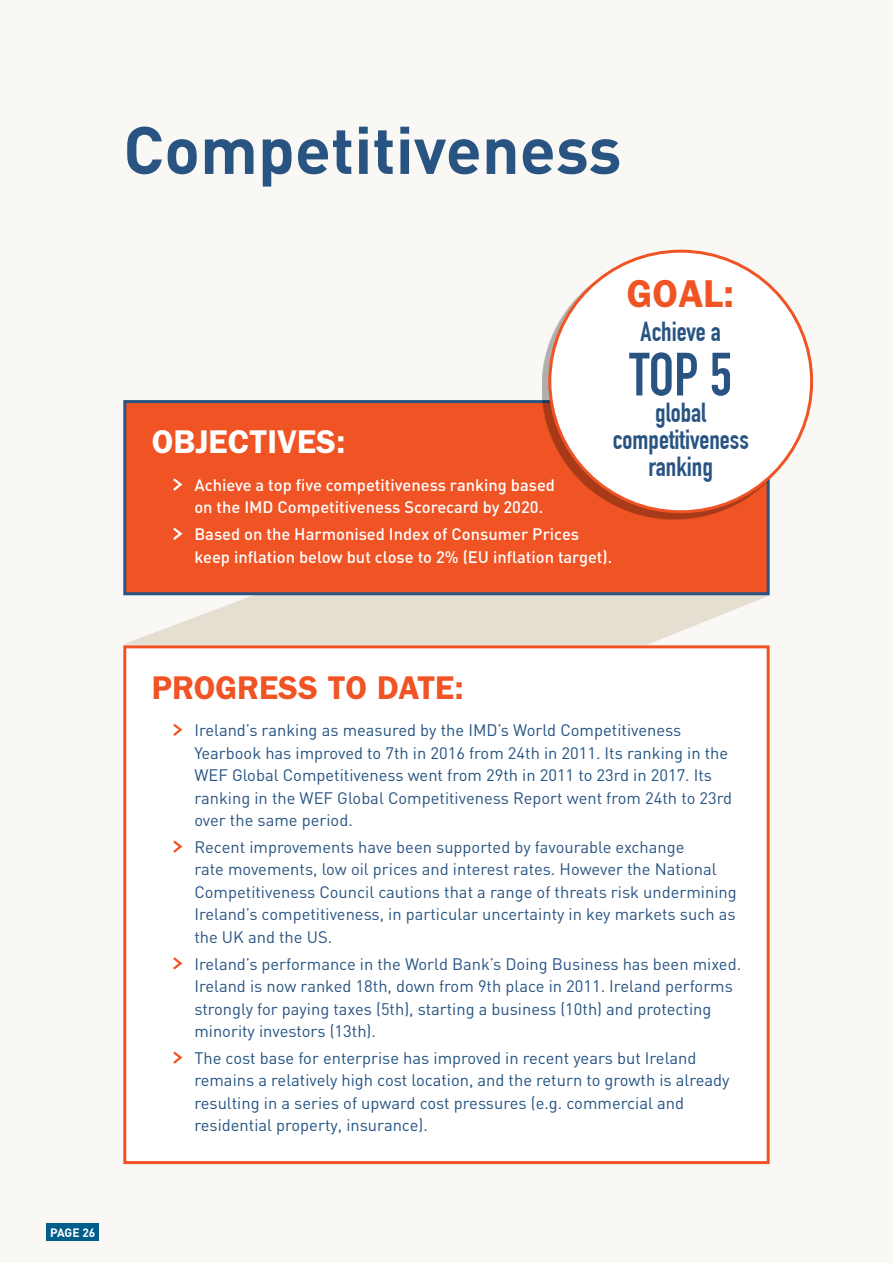
<style>
.page{position:relative;width:893px;height:1263px;background:#faf8f5}
.page>*{position:absolute;margin:0;border:0;box-sizing:border-box;transform-origin:0 0}
.t1{font:700 66px "DIN";color:#295482}
.t2{font:700 60px "DIN Condensed";color:#295482}
.t3{font:600 39px "Franklin Gothic LT";color:#f05324}
.t4{font:600 33px "Franklin Gothic LT";color:#f05324}
.t5{font:600 33px "Franklin Gothic LT";color:#fff}
.t6{font:700 27px/27px "DIN Condensed";color:#295482;text-align:center}
.t7{font:16.5px/22.5px "DIN";color:#295482}
.t8{font:16.5px/22.5px "DIN";color:#235382}
.t9{font:500 16.5px/22.5px "DIN";color:#fff}
.t10{font:700 12px "DIN";letter-spacing:-.005em;color:#fff}
.s1{color:#295482}
.s2{color:#235382}
</style>
<div class="page">
<div style="left:46px;top:1224px;width:53px;height:17px;background:#005e8b"></div>
<svg style="left:123px;top:595px;width:645px;height:50px"></svg>
<div style="left:125px;top:647px;width:643px;height:515px;background:#fff"></div>
<svg style="left:173px;top:723px;width:10px;height:13px"></svg>
<svg style="left:173px;top:840px;width:10px;height:13px"></svg>
<svg style="left:173px;top:957px;width:10px;height:13px"></svg>
<svg style="left:173px;top:1051px;width:10px;height:13px"></svg>
<div style="left:123px;top:645px;width:647px;height:519px;border:3px solid #f05323"></div>
<div style="left:125px;top:402px;width:643px;height:192px;background:#f05324"></div>
<svg style="left:173px;top:478px;width:10px;height:13px"></svg>
<svg style="left:173px;top:527px;width:10px;height:13px"></svg>
<div style="left:123px;top:400px;width:647px;height:195px;border:3px solid #295482"></div>
<div style="left:542px;top:256px;width:265px;height:264px;background:#000;opacity:.3"></div>
<div style="left:550px;top:251px;width:262px;height:261px;background:#fff;border-radius:50%"></div>
<h1 class="t1" style="left:123px;top:107px;width:500px">Competitiveness</h1>
<h3 class="t3" style="left:627px;top:271px;width:109px">GOAL:</h3>
<h3 class="t6" style="left:641px;top:319px;width:82px">Achieve a</h3>
<h2 class="t2" style="left:629px;top:339px;width:104px">TOP 5</h2>
<h3 class="t6" style="left:612px;top:400px;width:138px">global competitiveness ranking</h3>
<h3 class="t5" style="left:152px;top:422px;width:196px">OBJECTIVES:</h3>
<p class="t9" style="left:194px;top:473px;width:362px">Achieve a top five competitiveness ranking based on the IMD Competitiveness Scorecard by 2020.</p>
<p class="t9" style="left:194px;top:522px;width:420px">Based on the Harmonised Index of Consumer Prices keep inflation below but close to 2% (EU inflation target).</p>
<p class="t10" style="left:50px;top:1224px;width:47px">PAGE 26</p>
<h3 class="t4" style="left:152px;top:668px;width:314px">PROGRESS TO DATE:</h3>
<p class="t8" style="left:194px;top:718px;width:539px">Ireland’s ranking as measured by the IMD’s World Competitiveness Yearbook has improved to 7th in 2016 from 24th in 2011. Its ranking in the WEF Global Competitiveness went from 29th in 2011 to 23rd in 2017<span class="s1">. Its ranking in the WEF Global Competitiveness Report went from 24th to 23rd over the same period.</span></p>
<p class="t7" style="left:194px;top:835px;width:544px">Recent improvements have been supported by favourable exchange<br>rate movements, low oil prices and interest rates. However the National Competitiveness Council cautions that a range of threats risk undermining Ireland’s competitiveness, in particular uncertainty in key markets such as the UK and the US.</p>
<p class="t7" style="left:194px;top:952px;width:548px">Ireland’s performance in the World Bank’s Doing Business has been mixed.<br>Ireland is now ranked 18th, down from 9th place in 2011. Ireland performs strongly for paying taxes (5<span class="s2">th), starting a business (10th) and protecting minority investors (13th).</span></p>
<p class="t8" style="left:194px;top:1046px;width:537px">The cost base for enterprise has improved in recent years but Ireland remains a relatively high cost location, and the return to growth is already resulting in a series of upward cost pressures (e.g. commercial and residential property, insurance<span class="s1">)</span>.</p>
</div>
